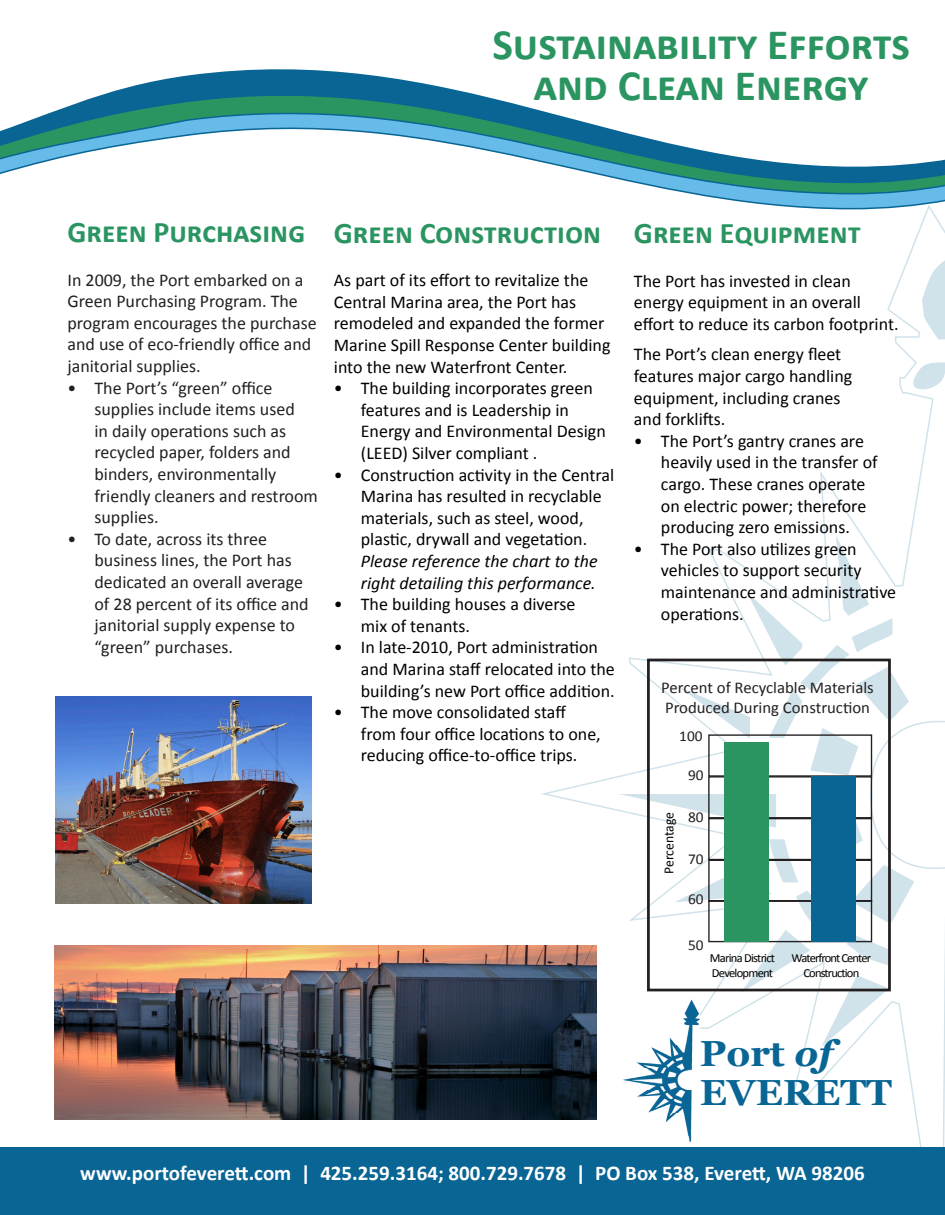
<style>
.page{position:relative;width:945px;height:1215px;background:#fff}
.page>*{position:absolute;margin:0;border:0;box-sizing:border-box;transform-origin:0 0}
.t1{font:700 43.5px "Calibri";color:#2b9562}
.t2{font:700 36.3px "Georgia";color:#086594;scale:1.04 1}
.t3{font:700 30px "Calibri";color:#2b9562}
.t4{font:700 21px "Calibri";color:#fff}
.t5{font:18px/21.6px "Calibri";color:#000}
.t6{font:18px/21.6px "Calibri";color:#231f20}
.t7{font:16.5px "Calibri";color:#231f20}
.t8{font:15.15px "Calibri";color:#231f20}
.t9{font:13.95px "Calibri";letter-spacing:-.01em;color:#000}
.t10{font:12.3px/14.9px "Calibri";letter-spacing:-.07em;color:#000;text-align:center}
.s1{font-style:italic}
</style>
<div class="page">
<svg style="left:539px;top:210px;width:406px;height:938px"></svg>
<svg style="left:612px;top:793px;width:303px;height:257px"></svg>
<svg style="left:673px;top:531px;width:237px;height:245px"></svg>
<svg style="left:912px;top:362px;width:33px;height:30px"></svg>
<svg style="left:921px;top:260px;width:24px;height:80px"></svg>
<div style="left:647px;top:659px;width:244px;height:332px;border:3px solid #231f20"></div>
<div style="left:708px;top:900px;width:164px;height:42px;border:1px solid #231f20"></div>
<div style="left:708px;top:860px;width:164px;height:42px;border:1px solid #231f20"></div>
<div style="left:708px;top:818px;width:164px;height:42px;border:1px solid #231f20"></div>
<div style="left:708px;top:776px;width:164px;height:42px;border:1px solid #231f20"></div>
<div style="left:708px;top:734px;width:164px;height:43px;border:1px solid #231f20"></div>
<div style="left:724px;top:742px;width:45px;height:200px;background:#2b9562"></div>
<div style="left:811px;top:776px;width:45px;height:166px;background:#086594"></div>
<img style="left:54px;top:946px;width:543px;height:174px">
<svg style="left:133px;top:69px;width:304px;height:17px;fill:#086594"></svg>
<svg style="left:0;top:86px;width:945px;height:124px"></svg>
<div style="left:0;top:1148px;width:945px;height:67px;background:#086594"></div>
<img style="left:55px;top:696px;width:256px;height:207px">
<img style="left:623px;top:1000px;width:77px;height:142px">
<p class="t1" style="left:492px;top:18px;width:419px">Sustainability Efforts</p>
<p class="t1" style="left:534px;top:58px;width:336px">and Clean Energy</p>
<p class="t3" style="left:68px;top:214px;width:239px">Green Purchasing</p>
<p class="t6" style="left:68px;top:268px;width:251px">In 2009, the Port embarked on a<br>Green Purchasing Program. The program encourages the purchase and use of eco-friendly office and janitorial supplies.</p>
<p class="t6" style="left:94px;top:376px;width:225px;text-indent:-27px">• The Port’s “green” office supplies include items used<br>in daily operations such as recycled paper, folders and binders, environmentally friendly cleaners and restroom supplies.</p>
<p class="t6" style="left:94px;top:527px;width:216px;text-indent:-27px">• To date, across its three business lines, the Port has dedicated an overall average of 28 percent of its office and janitorial supply expense to “green” purchases.</p>
<p class="t3" style="left:334px;top:215px;width:269px">Green Construction</p>
<p class="t5" style="left:334px;top:269px;width:256px">As part of its effort to revitalize the<br>Central Marina area, the Port has</p>
<p class="t5" style="left:334px;top:312px;width:278px">remodeled and expanded the former<br>Marine Spill Response Center building into the new Waterfront Center.</p>
<p class="t5" style="left:361px;top:377px;width:247px;text-indent:-27px">• The building incorporates green features and is Leadership in<br>Energy and Environmental Design (LEED) Silver compliant .</p>
<p class="t5" style="left:361px;top:463px;width:255px;text-indent:-27px">• Construction activity in the Central Marina has resulted in recyclable materials, such as steel, wood, plastic, drywall and vegetation.<br><span class="s1">Please reference the chart to the right detailing this performance.</span></p>
<p class="t5" style="left:361px;top:593px;width:216px;text-indent:-27px">• The building houses a diverse mix of tenants.</p>
<p class="t5" style="left:361px;top:636px;width:255px;text-indent:-27px">• In late-2010, Port administration and Marina staff relocated into the building’s new Port office addition.</p>
<p class="t5" style="left:361px;top:701px;width:241px;text-indent:-27px">• The move consolidated staff from four office locations to one, reducing office-to-office trips.</p>
<p class="t3" style="left:634px;top:215px;width:228px">Green Equipment</p>
<p class="t5" style="left:634px;top:269px;width:266px">The Port has invested in clean energy equipment in an overall effort to reduce its carbon footprint.</p>
<p class="t5" style="left:634px;top:343px;width:220px">The Port’s clean energy fleet features major cargo handling equipment, including cranes</p>
<p class="t5" style="left:634px;top:408px;width:93px">and forklifts.</p>
<p class="t5" style="left:661px;top:429px;width:218px;text-indent:-27px">• The Port’s gantry cranes are heavily used in the transfer of cargo. These cranes operate on electric power; therefore producing zero emissions.</p>
<p class="t5" style="left:661px;top:537px;width:237px;text-indent:-27px">• The Port also utilizes green vehicles to support security maintenance and administrative operations.</p>
<p class="t7" style="left:661px;top:677px;width:214px">Percent of Recyclable Materials</p>
<p class="t7" style="left:665px;top:697px;width:206px">Produced During Construction</p>
<p class="t8" style="left:679px;top:727px;width:25px">100</p>
<p class="t8" style="left:688px;top:766px;width:17px">90</p>
<p class="t8" style="left:688px;top:808px;width:17px">80</p>
<p class="t8" style="left:688px;top:849px;width:17px">70</p>
<p class="t8" style="left:688px;top:890px;width:17px">60</p>
<p class="t8" style="left:688px;top:936px;width:17px">50</p>
<p class="t9" style="left:660px;top:874px;width:64px;rotate:-90deg">Percentage</p>
<p class="t10" style="left:710px;top:950px;width:67px">Marina District</p>
<p class="t10" style="left:712px;top:965px;width:63px">Development</p>
<p class="t10" style="left:792px;top:950px;width:81px">Waterfront Center<br>Construction</p>
<p class="t2" style="left:700px;top:1033px;width:129px">Port <span class="s1">of</span></p>
<p class="t2" style="left:700px;top:1072px;width:186px">EVERETT</p>
<p class="t4" style="left:80px;top:1160px;width:786px">www.portofeverett.com | 425.259.3164; 800.729.7678 | PO Box 538, Everett, WA 98206</p>
</div>
